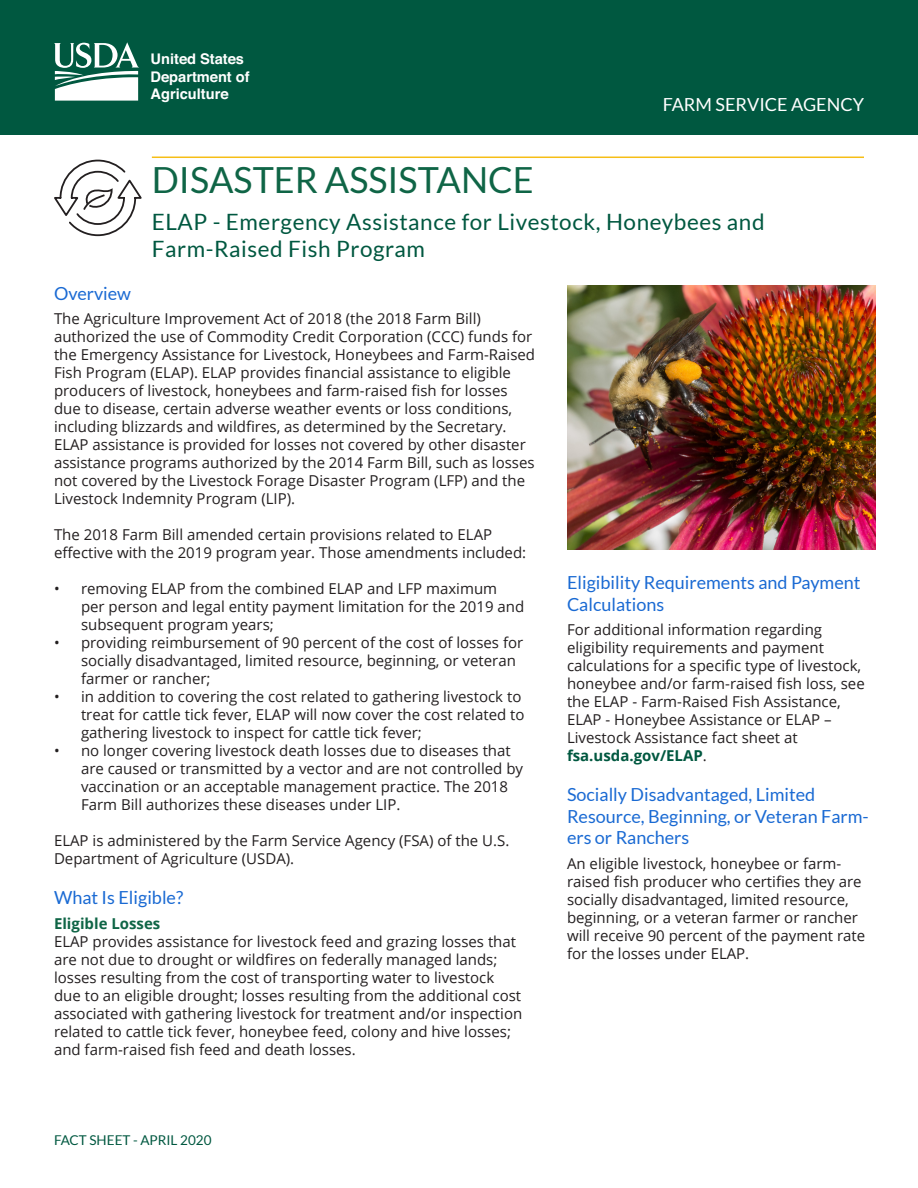
<style>
.page{position:relative;width:918px;height:1188px;background:#fff}
.page>*{position:absolute;margin:0;border:0;box-sizing:border-box;transform-origin:0 0}
.Subheader_1{font:36px "Lato";color:#0f6546}
.Subheader_1-2{font:22.5px/27px "Lato";letter-spacing:.025em;color:#005840}
.Subheader_1-3{font:18px/21.6px "Lato";color:#1a6ad3}
.Subheader_1-4{font:18px "Lato";color:#fff}
.Body_Style{font:15px/18px "Open Sans";color:#231f20}
.Sub_Subheader{font:700 15px "Open Sans";color:#0f6546}
.t1{font:700 14.7px/17.5px "Helvetica";color:#fff}
.Subheader_1-5{font:13.5px "Lato";color:#005840}
.s1{font-weight:700;color:#005840}
</style>
<div class="page">
<div style="left:0;top:0;width:918px;height:135px;background:#005840"></div>
<svg style="left:54px;top:42px;width:85px;height:59px"></svg>
<svg style="left:54px;top:160px;width:88px;height:76px"></svg>
<hr style="left:152px;top:157px;width:712px;height:1px;background:#f6be16">
<img style="left:567px;top:285px;width:308px;height:264px">
<p class="t1" style="left:151px;top:50px;width:101px">United States<br>Department of<br>Agriculture</p>
<p class="Subheader_1" style="left:152px;top:160px;width:383px">DISASTER ASSISTANCE</p>
<p class="Subheader_1-4" style="left:663px;top:95px;width:203px">FARM SERVICE AGENCY</p>
<p class="Subheader_1-2" style="left:152px;top:208px;width:614px">ELAP - Emergency Assistance for Livestock, Honeybees and<br>Farm-Raised Fish Program</p>
<p class="Subheader_1-3" style="left:54px;top:282px;width:79px">Overview</p>
<p class="Body_Style" style="left:54px;top:310px;width:483px">The Agriculture Improvement Act of 2018 (the 2018 Farm Bill) authorized the use of Commodity Credit Corporation (CCC) funds for the Emergency Assistance for Livestock, Honeybees and Farm-Raised Fish Program (ELAP). ELAP provides financial assistance to eligible producers of livestock, honeybees and farm-raised fish for losses due to disease, certain adverse weather events or loss conditions, including blizzards and wildfires, as determined by the Secretary.<br>ELAP assistance is provided for losses not covered by other disaster assistance programs authorized by the 2014 Farm Bill, such as losses not covered by the Livestock Forage Disaster Program (LFP) and the Livestock Indemnity Program (LIP).</p>
<p class="Body_Style" style="left:54px;top:526px;width:474px">The 2018 Farm Bill amended certain provisions related to ELAP effective with the 2019 program year. Those amendments included:</p>
<p class="Body_Style" style="left:81px;top:580px;width:445px;text-indent:-27px">• removing ELAP from the combined ELAP and LFP maximum per person and legal entity payment limitation for the 2019 and subsequent program years;</p>
<p class="Body_Style" style="left:81px;top:634px;width:444px;text-indent:-27px">• providing reimbursement of 90 percent of the cost of losses for socially disadvantaged, limited resource, beginning, or veteran farmer or rancher;</p>
<p class="Body_Style" style="left:81px;top:688px;width:445px;text-indent:-27px">• in addition to covering the cost related to gathering livestock to treat for cattle tick fever, ELAP will now cover the cost related to gathering livestock to inspect for cattle tick fever;</p>
<p class="Body_Style" style="left:81px;top:742px;width:444px;text-indent:-27px">• no longer covering livestock death losses due to diseases that are caused or transmitted by a vector and are not controlled by vaccination or an acceptable management practice. The 2018<br>Farm Bill authorizes these diseases under LIP.</p>
<p class="Body_Style" style="left:54px;top:832px;width:457px">ELAP is administered by the Farm Service Agency (FSA) of the U.S.<br>Department of Agriculture (USDA).</p>
<p class="Subheader_1-3" style="left:54px;top:887px;width:131px">What Is Eligible?</p>
<p class="Sub_Subheader" style="left:54px;top:913px;width:108px">Eligible Losses</p>
<p class="Body_Style" style="left:54px;top:932px;width:470px">ELAP provides assistance for livestock feed and grazing losses that are not due to drought or wildfires on federally managed lands; losses resulting from the cost of transporting water to livestock due to an eligible drought; losses resulting from the additional cost associated with gathering livestock for treatment and/or inspection related to cattle tick fever, honeybee feed, colony and hive losses; and farm-raised fish feed and death losses.</p>
<p class="Subheader_1-5" style="left:54px;top:1132px;width:159px">FACT SHEET - APRIL 2020</p>
<p class="Subheader_1-3" style="left:567px;top:572px;width:295px">Eligibility Requirements and Payment<br>Calculations</p>
<p class="Body_Style" style="left:567px;top:621px;width:299px">For additional information regarding eligibility requirements and payment calculations for a specific type of livestock, honeybee and/or farm-raised fish loss, see the ELAP - Farm-Raised Fish Assistance, ELAP - Honeybee Assistance or ELAP – Livestock Assistance fact sheet at <span class="s1">fsa.usda.gov/ELAP</span>.</p>
<p class="Subheader_1-3" style="left:567px;top:784px;width:303px">Socially Disadvantaged, Limited<br>Resource, Beginning, or Veteran Farm&shy;ers or Ranchers</p>
<p class="Body_Style" style="left:567px;top:854px;width:300px">An eligible livestock, honeybee or farm&shy;raised fish producer who certifies they are socially disadvantaged, limited resource, beginning, or a veteran farmer or rancher will receive 90 percent of the payment rate for the losses under ELAP.</p>
</div>
